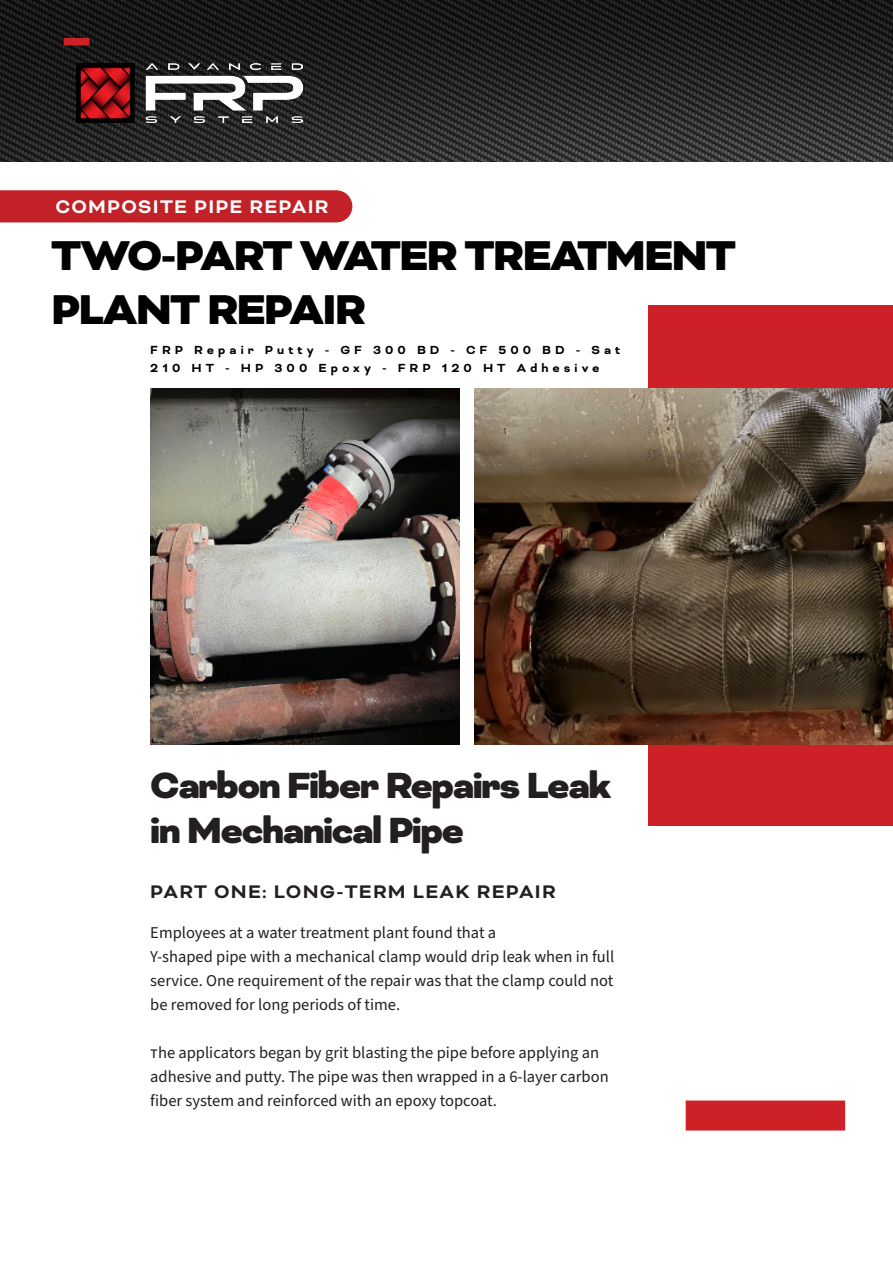
<style>
.page{position:relative;width:893px;height:1263px;background:#fff}
.page>*{position:absolute;margin:0;border:0;box-sizing:border-box;transform-origin:0 0}
.Title_32_pt___All_Caps{font:900 48px/54px "Bicyclette";letter-spacing:-.04em;color:#000}
.Heading_28_pt{font:900 42px/45px "Bicyclette";letter-spacing:-.04em;color:#231f20}
.Heading_14_pt___All_Caps{font:700 21px "Bicyclette";letter-spacing:.06em;color:#231f20}
.Heading_14_pt___All_Caps-2{font:700 21px "Bicyclette";letter-spacing:.06em;color:#fff}
.Body_Text{font:16.5px/24px "Source Sans Pro";color:#231f20;text-align:justify}
.Body_9_pt{font:700 13.5px/18px "Bicyclette";letter-spacing:.3em;color:#000}
</style>
<div class="page">
<img style="left:0;top:0;width:893px;height:161px">
<div style="left:649px;top:305px;width:244px;height:521px;background:#ce2027"></div>
<img style="left:474px;top:388px;width:419px;height:357px">
<img style="left:150px;top:388px;width:309px;height:357px">
<div style="left:64px;top:38px;width:25px;height:7px;background:#ce2027"></div>
<img style="left:77px;top:64px;width:226px;height:58px">
<div style="left:686px;top:1100px;width:159px;height:30px;background:#ce2027"></div>
<div style="left:0;top:190px;width:352px;height:32px;background:#c12127"></div>
<p class="Heading_14_pt___All_Caps-2" style="left:56px;top:194px;width:274px">COMPOSITE PIPE REPAIR</p>
<p class="Title_32_pt___All_Caps" style="left:51px;top:230px;width:686px">TWO-PART WATER TREATMENT<br>PLANT REPAIR</p>
<p class="Body_9_pt" style="left:150px;top:341px;width:471px">FRP Repair Putty - GF 300 BD - CF 500 BD - Sat<br>210 HT - HP 300 Epoxy - FRP 120 HT Adhesive</p>
<p class="Heading_28_pt" style="left:150px;top:764px;width:463px">Carbon Fiber Repairs Leak in Mechanical Pipe</p>
<p class="Heading_14_pt___All_Caps" style="left:150px;top:880px;width:407px">PART ONE: LONG-TERM LEAK REPAIR</p>
<p class="Body_Text" style="left:150px;top:920px;width:347px">Employees at a water treatment plant found that a</p>
<p class="Body_Text" style="left:150px;top:944px;width:466px">Y-shaped pipe with a mechanical clamp would drip leak when in full service. One requirement of the repair was that the clamp could not be removed for long periods of time.</p>
<p class="Body_Text" style="left:150px;top:1040px;width:460px;text-align:left">The applicators began by grit blasting the pipe before applying an adhesive and putty. The pipe was then wrapped in a 6-layer carbon fiber system and reinforced with an epoxy topcoat.</p>
</div>
